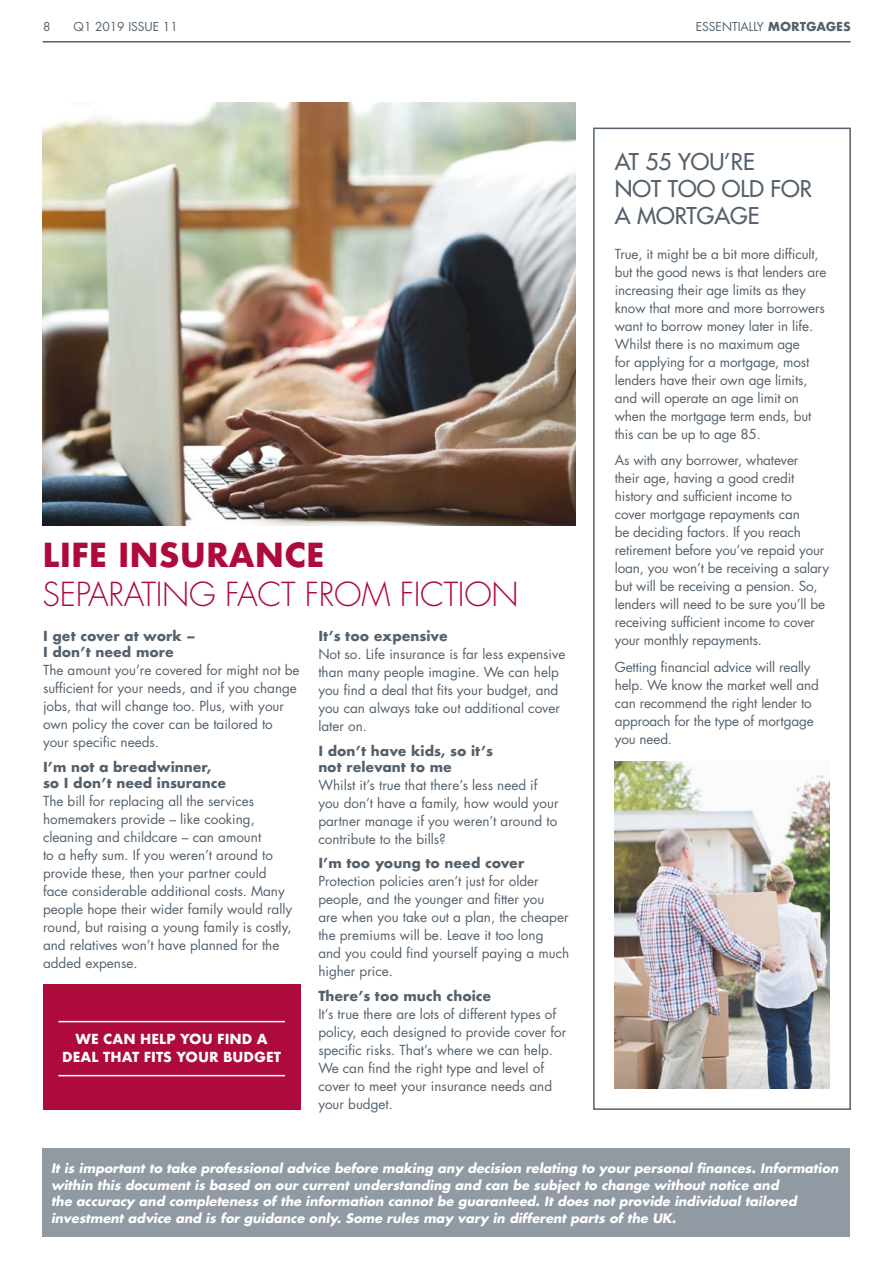
<style>
.page{position:relative;width:893px;height:1263px;background:#fff}
.page>*{position:absolute;margin:0;border:0;box-sizing:border-box;transform-origin:0 0}
.t1{font:300 32.25px "Futura LT";letter-spacing:-.01em;color:#ae0a3b}
.t2{font:700 32.25px "Futura";color:#ae0a3b}
.t3{font:22.5px/27px "Futura";color:#54616c}
.t4{font:13.5px/18px "Futura";color:#54616c}
.t5{font:700 13.5px/16.2px "Futura";color:#54616c}
.t6{font:700 13.5px/18px "Futura";color:#fff;text-align:center}
.t7{font:italic 700 12.75px/16.5px "Futura";color:#fff}
.t8{font:12px "Futura";color:#54616c}
.s1{font-weight:700}
</style>
<div class="page">
<hr style="left:43px;top:41px;width:807px;height:2px;background:#54616c">
<img style="left:43px;top:102px;width:532px;height:423px">
<div style="left:593px;top:128px;width:258px;height:982px;border:2px solid #54616c"></div>
<div style="left:43px;top:1148px;width:807px;height:89px;background:#9199a3"></div>
<div style="left:43px;top:984px;width:257px;height:125px;background:#ae0a3b"></div>
<hr style="left:58px;top:1021px;width:227px;height:1px;background:#fff">
<hr style="left:58px;top:1075px;width:227px;height:1px;background:#fff">
<img style="left:615px;top:762px;width:215px;height:327px">
<p class="t8" style="left:43px;top:18px;width:9px">8</p>
<p class="t8" style="left:74px;top:18px;width:106px">Q1 2019 ISSUE 11</p>
<p class="t8" style="left:696px;top:19px;width:157px">ESSENTIALLY <span class="s1">MORTGAGES</span></p>
<h1 class="t2" style="left:43px;top:532px;width:283px">LIFE INSURANCE</h1>
<h1 class="t1" style="left:43px;top:575px;width:478px">SEPARATING FACT FROM FICTION</h1>
<p class="t5" style="left:43px;top:628px;width:154px">I get cover at work –<br>I don’t need more</p>
<p class="t4" style="left:43px;top:661px;width:258px">The amount you’re covered for might not be sufficient for your needs, and if you change jobs, that will change too. Plus, with your own policy the cover can be tailored to your specific needs.</p>
<p class="t5" style="left:43px;top:759px;width:185px">I’m not a breadwinner, so I don’t need insurance</p>
<p class="t4" style="left:43px;top:792px;width:251px">The bill for replacing all the services homemakers provide – like cooking, cleaning and childcare – can amount<br>to a hefty sum. If you weren’t around to provide these, then your partner could face considerable additional costs. Many people hope their wider family would rally round, but raising a young family is costly, and relatives won’t have planned for the added expense.</p>
<p class="t6" style="left:62px;top:1030px;width:220px">WE CAN HELP YOU FIND A<br>DEAL THAT FITS YOUR BUDGET</p>
<p class="t5" style="left:318px;top:628px;width:131px">It’s too expensive</p>
<p class="t4" style="left:318px;top:645px;width:249px">Not so. Life insurance is far less expensive than many people imagine. We can help you find a deal that fits your budget, and you can always take out additional cover later on.</p>
<p class="t5" style="left:318px;top:742px;width:176px">I don’t have kids, so it’s not relevant to me</p>
<p class="t4" style="left:318px;top:776px;width:242px">Whilst it’s true that there’s less need if you don’t have a family, how would your partner manage if you weren’t around to contribute to the bills?</p>
<p class="t5" style="left:318px;top:855px;width:207px">I’m too young to need cover</p>
<p class="t4" style="left:318px;top:872px;width:253px">Protection policies aren’t just for older people, and the younger and fitter you<br>are when you take out a plan, the cheaper the premiums will be. Leave it too long and you could find yourself paying a much higher price.</p>
<p class="t5" style="left:318px;top:988px;width:174px">There’s too much choice</p>
<p class="t4" style="left:318px;top:1005px;width:249px">It’s true there are lots of different types of policy, each designed to provide cover for specific risks. That’s where we can help.<br>We can find the right type and level of cover to meet your insurance needs and your budget.</p>
<h2 class="t3" style="left:615px;top:148px;width:199px">AT 55 YOU’RE<br>NOT TOO OLD FOR<br>A MORTGAGE</h2>
<p class="t4" style="left:615px;top:245px;width:213px">True, it might be a bit more difficult, but the good news is that lenders are increasing their age limits as they know that more and more borrowers want to borrow money later in life.<br>Whilst there is no maximum age<br>for applying for a mortgage, most lenders have their own age limits, and will operate an age limit on when the mortgage term ends, but this can be up to age 85.</p>
<p class="t4" style="left:615px;top:451px;width:216px">As with any borrower, whatever<br>their age, having a good credit history and sufficient income to<br>cover mortgage repayments can<br>be deciding factors. If you reach retirement before you’ve repaid your loan, you won’t be receiving a salary but will be receiving a pension. So, lenders will need to be sure you’ll be receiving sufficient income to cover your monthly repayments.</p>
<p class="t4" style="left:615px;top:658px;width:206px">Getting financial advice will really help. We know the market well and can recommend the right lender to approach for the type of mortgage you need.</p>
<p class="t7" style="left:51px;top:1160px;width:789px">It is important to take professional advice before making any decision relating to your personal finances. Information within this document is based on our current understanding and can be subject to change without notice and<br>the accuracy and completeness of the information cannot be guaranteed. It does not provide individual tailored investment advice and is for guidance only. Some rules may vary in different parts of the UK.</p>
</div>
